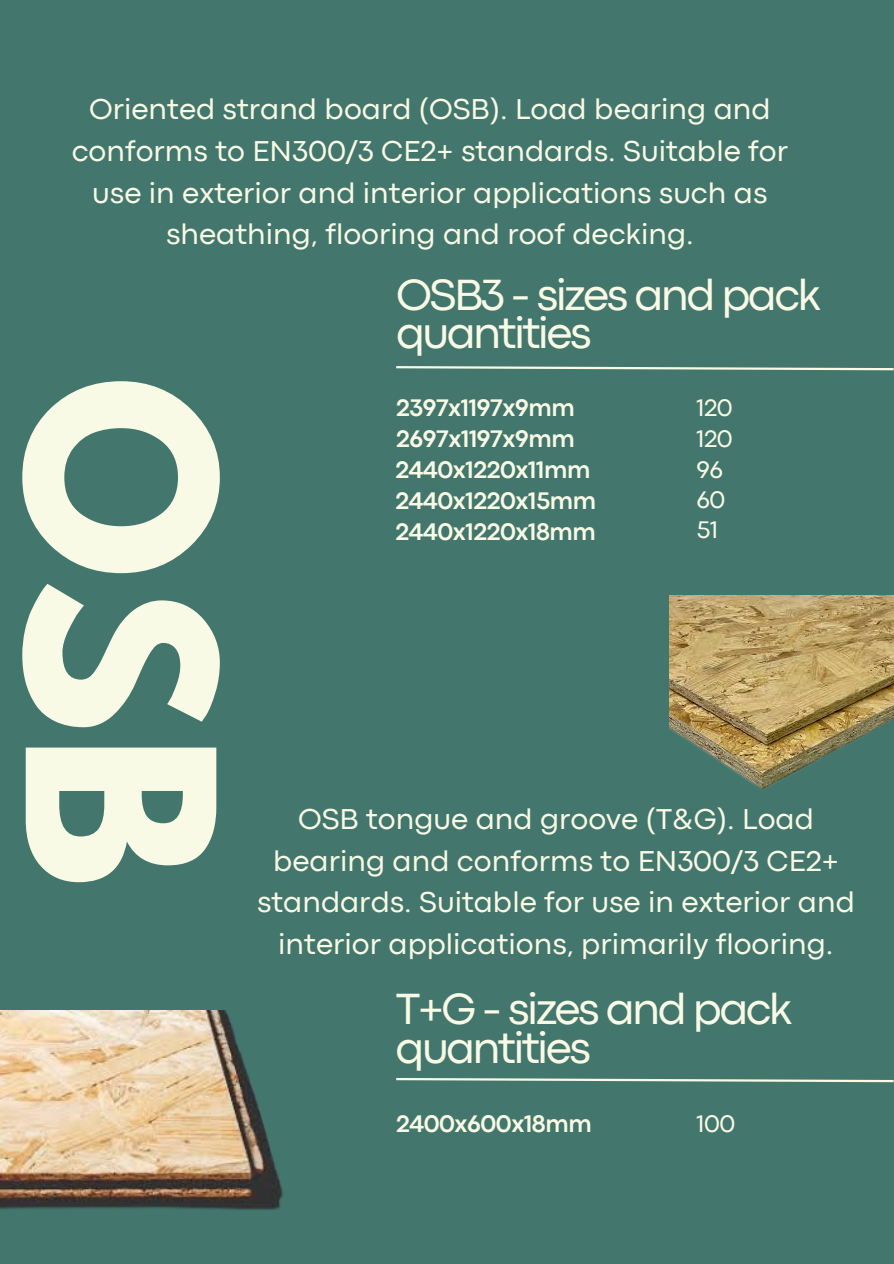
<style>
.page{position:relative;width:894px;height:1264px;background:#fff}
.page>*{position:absolute;margin:0;border:0;box-sizing:border-box;transform-origin:0 0}
.t1{font:700 230.85px "League Spartan";color:#f8fae5}
.t2{font:45.6px/38.2px "Codec Pro";letter-spacing:-.06em;color:#f8fae5}
.t3{font:30px/41.7px "Codec Pro";color:#f8fae5;text-align:center}
.t4{font:700 25.05px "Codec Pro";letter-spacing:-.02em;color:#f8fae5}
.t5{font:25.05px "Codec Pro";letter-spacing:-.02em;color:#f8fae5}
</style>
<div class="page">
<div style="left:0;top:0;width:893px;height:1263px;background:#43766c"></div>
<svg style="left:396px;top:366px;width:497px;height:5px"></svg>
<svg style="left:396px;top:1078px;width:497px;height:5px"></svg>
<img style="left:669px;top:595px;width:223px;height:194px">
<img style="left:0;top:1010px;width:283px;height:200px">
<h2 class="t3" style="left:72px;top:91px;width:717px">Oriented strand board (OSB). Load bearing and conforms to EN300/3 CE2+ standards. Suitable for use in exterior and interior applications such as sheathing, flooring and roof decking.</h2>
<h2 class="t1" style="left:233px;top:376px;width:513px;rotate:90deg">OSB</h2>
<h4 class="t2" style="left:396px;top:279px;width:426px">OSB3 - sizes and pack quantities</h4>
<p class="t4" style="left:396px;top:399px;width:180px">2397x1197x9mm</p>
<p class="t5" style="left:696px;top:399px;width:38px">120</p>
<h4 class="t4" style="left:396px;top:430px;width:180px">2697x1197x9mm</h4>
<p class="t5" style="left:696px;top:430px;width:38px">120</p>
<h4 class="t4" style="left:395px;top:461px;width:196px">2440x1220x11mm</h4>
<p class="t4" style="left:395px;top:492px;width:202px">2440x1220x15mm</p>
<h4 class="t4" style="left:395px;top:523px;width:202px">2440x1220x18mm</h4>
<p class="t5" style="left:696px;top:461px;width:28px">96</p>
<h4 class="t5" style="left:696px;top:491px;width:30px">60</h4>
<p class="t5" style="left:696px;top:521px;width:23px">51</p>
<p class="t3" style="left:257px;top:800px;width:599px">OSB tongue and groove (T&amp;G). Load bearing and conforms to EN300/3 CE2+ standards. Suitable for use in exterior and interior applications, primarily flooring.</p>
<h4 class="t2" style="left:395px;top:993px;width:398px;line-height:39px">T+G - sizes and pack quantities</h4>
<p class="t4" style="left:396px;top:1114px;width:197px">2400x600x18mm</p>
<h3 class="t5" style="left:696px;top:1114px;width:40px">100</h3>
</div>
